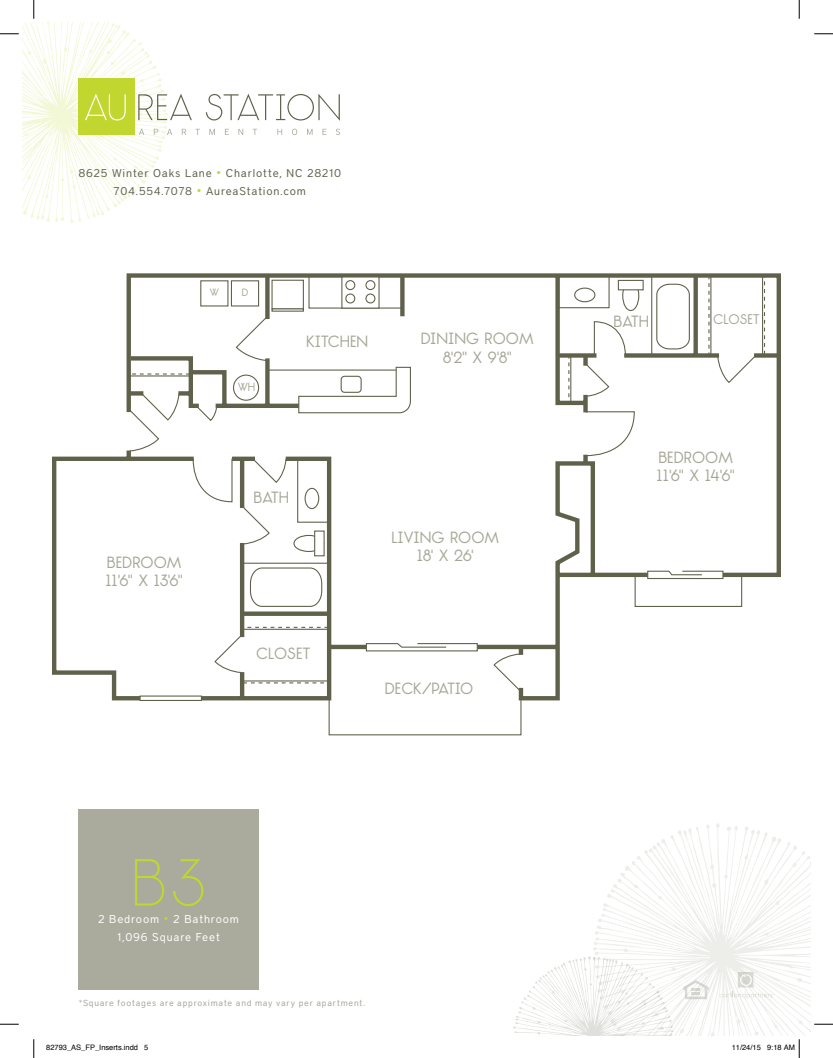
<style>
.page{position:relative;width:833px;height:1058px;background:#fff}
.page>*{position:absolute;margin:0;border:0;box-sizing:border-box;transform-origin:0 0}
.t1{font:100 62.5px "TJ Evolette A";color:#c1d72f}
.t2{font:15.25px/18.4px "TJ Evolette A";color:#a6a698}
.t3{font:13.12px "TJ Evolette A";color:#a6a698}
.t4{font:11.25px/17.5px "District";letter-spacing:.065em;color:#60614b;text-align:center}
.t5{font:11.25px "District";letter-spacing:.07em;color:#fff}
.t6{font:11.12px "TJ Evolette A";color:#a6a698}
.t7{font:10px "TJ Evolette A";color:#a6a698}
.t8{font:8.75px "District";letter-spacing:.08em;color:#a6a698}
.t9{font:7.5px "Helvetica";color:#000}
.s1{font-size:12.5px;color:#c1d72f}
</style>
<div class="page">
<svg style="left:593px;top:823px;width:217px;height:212px"></svg>
<svg style="left:513px;top:956px;width:160px;height:79px"></svg>
<svg style="left:206px;top:94px;width:134px;height:27px"></svg>
<svg style="left:209px;top:129px;width:6px;height:6px"></svg>
<svg style="left:225px;top:129px;width:4px;height:6px"></svg>
<svg style="left:238px;top:129px;width:5px;height:6px"></svg>
<svg style="left:253px;top:129px;width:4px;height:6px"></svg>
<svg style="left:277px;top:129px;width:5px;height:6px"></svg>
<svg style="left:292px;top:129px;width:5px;height:6px"></svg>
<svg style="left:307px;top:129px;width:5px;height:6px"></svg>
<svg style="left:322px;top:129px;width:4px;height:6px"></svg>
<svg style="left:336px;top:129px;width:4px;height:6px"></svg>
<svg style="left:719px;top:972px;width:55px;height:27px"></svg>
<svg style="left:683px;top:980px;width:25px;height:19px"></svg>
<div style="left:79px;top:809px;width:180px;height:180px;background:#a6a698"></div>
<svg style="left:52px;top:456px;width:77px;height:245px"></svg>
<svg style="left:328px;top:701px;width:194px;height:34px"></svg>
<svg style="left:126px;top:273px;width:655px;height:345px"></svg>
<hr style="left:710px;top:275px;width:1px;height:79px;background:#60614b">
<svg style="left:708px;top:275px;width:1px;height:39px"></svg>
<hr style="left:762px;top:275px;width:1px;height:79px;background:#60614b">
<svg style="left:764px;top:275px;width:1px;height:79px"></svg>
<svg style="left:241px;top:274px;width:455px;height:40px"></svg>
<svg style="left:129px;top:314px;width:627px;height:387px"></svg>
<div style="left:233px;top:374px;width:26px;height:27px;background:#fff;border:1px solid #60614b;border-radius:50%"></div>
<div style="left:200px;top:280px;width:28px;height:26px;background:#fff;border:1px solid #60614b"></div>
<div style="left:231px;top:280px;width:28px;height:26px;background:#fff;border:1px solid #60614b"></div>
<svg style="left:655px;top:283px;width:35px;height:67px"></svg>
<div style="left:341px;top:376px;width:20px;height:16px;background:#fff;border-radius:3px"></div>
<div style="left:340px;top:376px;width:21px;height:17px;border:1px solid #60614b;border-radius:3px"></div>
<svg style="left:574px;top:288px;width:21px;height:14px"></svg>
<div style="left:574px;top:287px;width:21px;height:15px;border:1px solid #60614b;border-radius:50%"></div>
<div style="left:622px;top:281px;width:16px;height:29px;background:#fff;border-radius:50%"></div>
<div style="left:622px;top:280px;width:17px;height:31px;border:1px solid #60614b;border-radius:50%"></div>
<div style="left:618px;top:280px;width:25px;height:10px;background:#fff"></div>
<div style="left:617px;top:280px;width:26px;height:10px;border:1px solid #60614b"></div>
<svg style="left:249px;top:567px;width:74px;height:40px"></svg>
<div style="left:305px;top:488px;width:14px;height:20px;background:#fff;border-radius:50%"></div>
<div style="left:304px;top:488px;width:15px;height:21px;border:1px solid #60614b;border-radius:50%"></div>
<div style="left:294px;top:535px;width:30px;height:16px;background:#fff;border-radius:50%"></div>
<div style="left:293px;top:535px;width:31px;height:17px;border:1px solid #60614b;border-radius:50%"></div>
<div style="left:314px;top:531px;width:10px;height:25px;background:#fff"></div>
<div style="left:314px;top:530px;width:10px;height:26px;border:1px solid #60614b"></div>
<div style="left:271px;top:280px;width:33px;height:29px;background:#fff;border:1px solid #60614b"></div>
<svg style="left:271px;top:308px;width:33px;height:4px"></svg>
<svg style="left:341px;top:276px;width:39px;height:33px"></svg>
<svg style="left:814px;top:33px;width:18px;height:2px"></svg>
<svg style="left:0;top:1023px;width:19px;height:2px"></svg>
<svg style="left:814px;top:1023px;width:18px;height:2px"></svg>
<svg style="left:0;top:0;width:200px;height:223px"></svg>
<svg style="left:33px;top:1039px;width:2px;height:19px"></svg>
<svg style="left:798px;top:0;width:2px;height:19px"></svg>
<svg style="left:798px;top:1039px;width:2px;height:19px"></svg>
<p class="t4" style="left:78px;top:164px;width:264px">8625 Winter Oaks Lane <span class="s1">•</span> Charlotte, NC 28210<br>704.554.7078 <span class="s1">•</span> AureaStation.com</p>
<p class="t7" style="left:210px;top:287px;width:11px">W</p>
<p class="t7" style="left:242px;top:287px;width:8px">D</p>
<p class="t6" style="left:238px;top:381px;width:19px">WH</p>
<p class="t2" style="left:306px;top:332px;width:64px">KITCHEN</p>
<p class="t2" style="left:421px;top:329px;width:114px;text-align:center">DINING ROOM<br>8'2" X 9'8"</p>
<p class="t2" style="left:105px;top:553px;width:79px">BEDROOM<br>11'6" X 13'6"</p>
<p class="t2" style="left:253px;top:488px;width:37px">BATH</p>
<p class="t2" style="left:256px;top:644px;width:56px">CLOSET</p>
<p class="t2" style="left:391px;top:528px;width:109px;text-align:center">LIVING ROOM<br>18' X 26'</p>
<p class="t2" style="left:384px;top:679px;width:90px">DECK/PATIO</p>
<h1 class="t1" style="left:131px;top:845px;width:77px">B3</h1>
<p class="t5" style="left:117px;top:930px;width:104px">1,096 Square Feet</p>
<p class="t5" style="left:98px;top:912px;width:142px">2 Bedroom <span class="s1">•</span> 2 Bathroom</p>
<p class="t8" style="left:79px;top:998px;width:288px">*Square footages are approximate and may vary per apartment.</p>
<p class="t2" style="left:613px;top:312px;width:37px">BATH</p>
<p class="t3" style="left:713px;top:311px;width:48px">CLOSET</p>
<p class="t2" style="left:656px;top:448px;width:80px">BEDROOM<br>11'6" X 14'6"</p>
<p class="t9" style="left:46px;top:1042px;width:104px">82793_AS_FP_Inserts.indd 5</p>
<p class="t9" style="left:731px;top:1042px;width:65px">11/24/15 9:18 AM</p>
</div>
